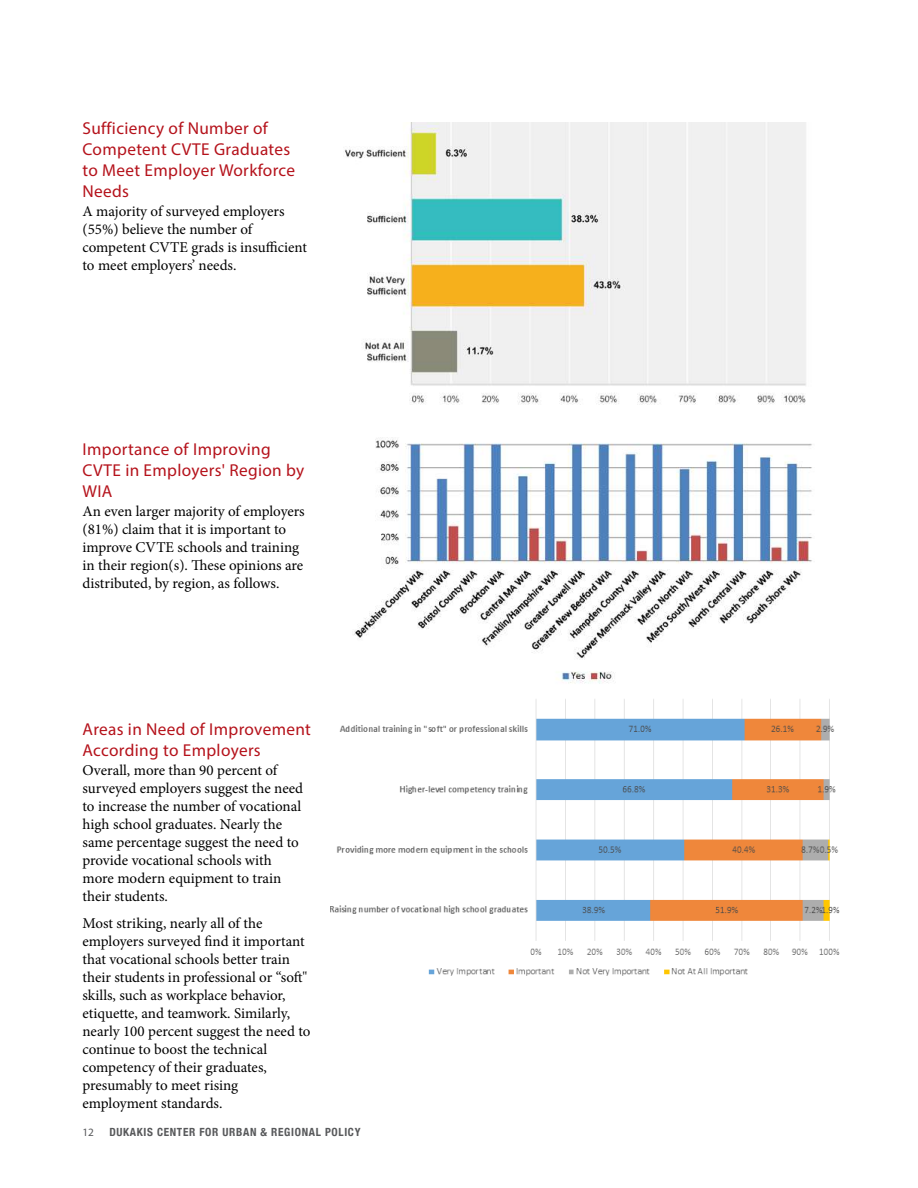
<style>
.page{position:relative;width:918px;height:1188px;background:#fff}
.page>*{position:absolute;margin:0;border:0;box-sizing:border-box;transform-origin:0 0}
.t1{font:17.25px/21px "Myriad Pro";letter-spacing:.02em;color:#b5121b}
.t2{font:15px/18px "Minion Pro";letter-spacing:-.005em;color:#000}
.t3{font:700 condensed 11.25px "Helvetica Neue";letter-spacing:.06em;color:#58595b}
.t4{font:11.25px "Myriad Pro";color:#58595b}
</style>
<div class="page">
<img style="left:344px;top:123px;width:462px;height:282px">
<img style="left:354px;top:437px;width:458px;height:247px">
<img style="left:330px;top:699px;width:510px;height:277px">
<p class="t1" style="left:82px;top:118px;width:214px">Sufficiency of Number of<br>Competent CVTE Graduates to Meet Employer Workforce<br>Needs</p>
<p class="t2" style="left:82px;top:203px;width:226px">A majority of surveyed employers (55%) believe the number of competent CVTE grads is insufficient to meet employers’ needs.</p>
<p class="t1" style="left:82px;top:439px;width:223px">Importance of Improving<br>CVTE in Employers' Region by<br>WIA</p>
<p class="t2" style="left:82px;top:503px;width:224px">An even larger majority of employers (81%) claim that it is important to improve CVTE schools and training in their region(s). These opinions are distributed, by region, as follows.</p>
<p class="t1" style="left:82px;top:719px;width:230px">Areas in Need of Improvement<br>According to Employers</p>
<p class="t2" style="left:82px;top:761px;width:222px">Overall, more than 90 percent of surveyed employers suggest the need to increase the number of vocational high school graduates. Nearly the same percentage suggest the need to provide vocational schools with more modern equipment to train their students.</p>
<p class="t2" style="left:82px;top:914px;width:229px">Most striking, nearly all of the employers surveyed find it important that vocational schools better train their students in professional or “soft" skills, such as workplace behavior, etiquette, and teamwork. Similarly, nearly 100 percent suggest the need to continue to boost the technical competency of their graduates, presumably to meet rising employment standards.</p>
<p class="t4" style="left:82px;top:1125px;width:13px">12</p>
<p class="t3" style="left:109px;top:1125px;width:253px">DUKAKIS CENTER FOR URBAN &amp; REGIONAL POLICY</p>
</div>
